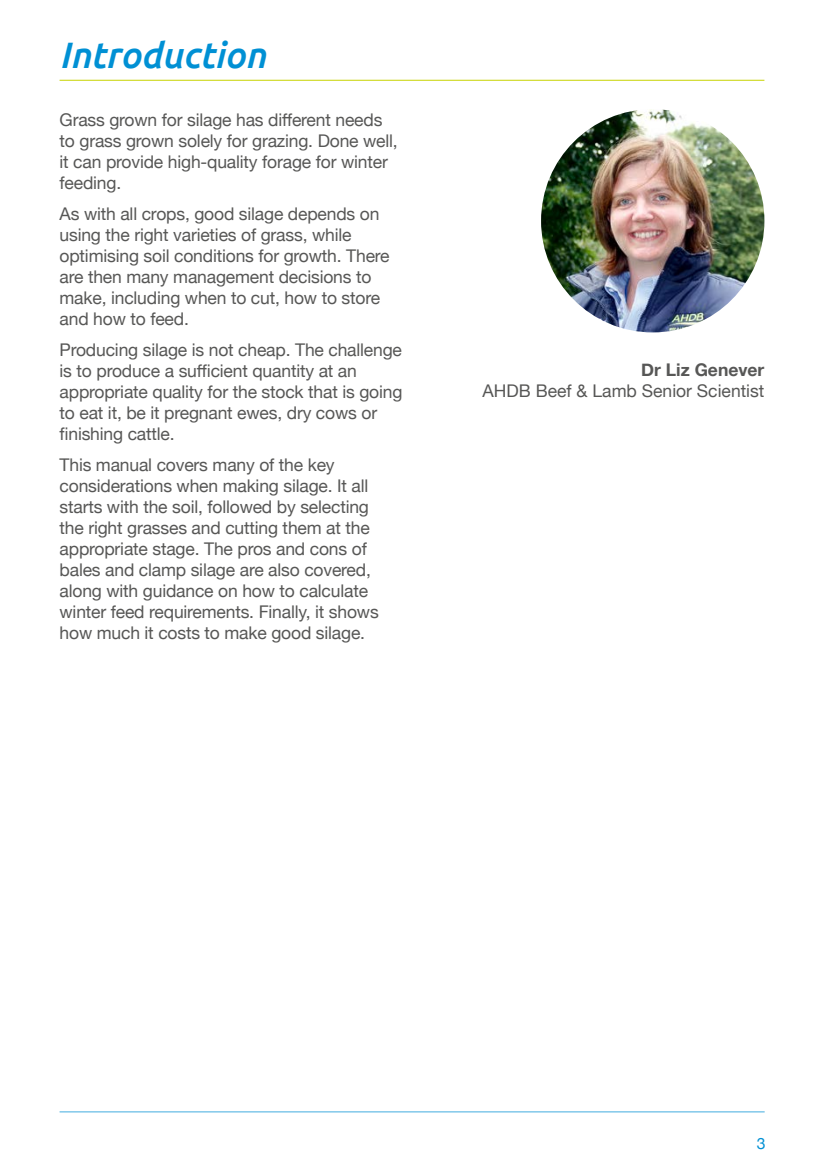
<style>
.page{position:relative;width:824px;height:1171px;background:#fff}
.page>*{position:absolute;margin:0;border:0;box-sizing:border-box;transform-origin:0 0}
.SUB_TITLE{font:italic 500 36.75px "Ubuntu";color:#0090d4}
.MAIN_BODY{font:17.5px/21px "Helvetica Neue";letter-spacing:-.01em;color:#575756}
.t1{font:15.75px "Helvetica Neue";color:#0090d4}
.s1{font-weight:700}
</style>
<div class="page">
<hr style="left:60px;top:1111px;width:704px;height:1px;background:#0090d4">
<hr style="left:60px;top:80px;width:704px;height:1px;background:#c8d300">
<img style="left:541px;top:109px;width:223px;height:223px;border-radius:112px">
<p class="SUB_TITLE" style="left:60px;top:33px;width:208px">Introduction</p>
<p class="MAIN_BODY" style="left:60px;top:110px;width:340px">Grass grown for silage has different needs to grass grown solely for grazing. Done well, it can provide high-quality forage for winter feeding.</p>
<p class="MAIN_BODY" style="left:60px;top:204px;width:331px">As with all crops, good silage depends on using the right varieties of grass, while optimising soil conditions for growth. There are then many management decisions to make, including when to cut, how to store and how to feed.</p>
<p class="MAIN_BODY" style="left:60px;top:340px;width:344px">Producing silage is not cheap. The challenge is to produce a sufficient quantity at an appropriate quality for the stock that is going to eat it, be it pregnant ewes, dry cows or finishing cattle.</p>
<p class="MAIN_BODY" style="left:60px;top:455px;width:321px">This manual covers many of the key considerations when making silage. It all starts with the soil, followed by selecting the right grasses and cutting them at the appropriate stage. The pros and cons of bales and clamp silage are also covered, along with guidance on how to calculate winter feed requirements. Finally, it shows how much it costs to make good silage.</p>
<p class="MAIN_BODY" style="left:482px;top:360px;width:283px;text-align:right"><span class="s1">Dr Liz Genever<br></span>AHDB Beef &amp; Lamb Senior Scientist</p>
<p class="t1" style="left:756px;top:1131px;width:10px">3</p>
</div>
